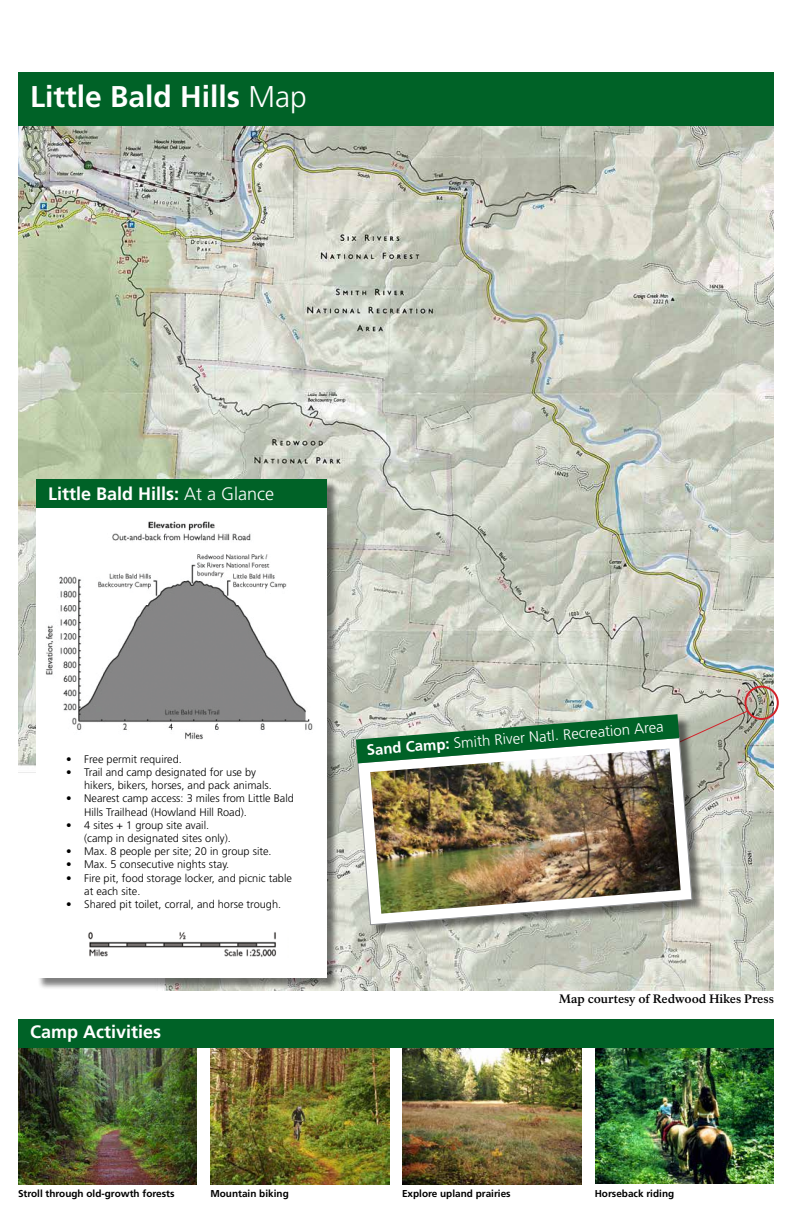
<style>
.page{position:relative;width:792px;height:1224px;background:#fff}
.page>*{position:absolute;margin:0;border:0;box-sizing:border-box;transform-origin:0 0}
.t1{font:700 30px "Frutiger LT Std";color:#fff}
.t2{font:700 18px "Frutiger LT Std";color:#fff}
.t3{font:300 15px "Frutiger LT Std";color:#fff}
.t4{font:700 12px "NPS Rawlinson OT";color:#000}
.t5{font:300 11px/13.2px "Frutiger LT Std";color:#000}
.t6{font:700 10px "Frutiger LT Std";color:#000}
.s1{font-weight:300}
.s2{font-weight:700}
</style>
<div class="page">
<img style="left:18px;top:126px;width:756px;height:865px">
<div style="left:18px;top:72px;width:756px;height:54px;background:#006227"></div>
<img style="left:18px;top:1048px;width:179px;height:137px">
<img style="left:210px;top:1048px;width:179px;height:137px">
<img style="left:403px;top:1048px;width:179px;height:137px">
<img style="left:595px;top:1048px;width:179px;height:135px">
<div style="left:18px;top:1020px;width:756px;height:28px;background:#006227"></div>
<div style="left:38px;top:481px;width:301px;height:509px;background:#000;opacity:.5"></div>
<div style="left:36px;top:508px;width:291px;height:470px;background:#fff"></div>
<div style="left:36px;top:480px;width:291px;height:28px;background:#006227"></div>
<img style="left:45px;top:521px;width:268px;height:219px">
<img style="left:88px;top:932px;width:188px;height:25px">
<div style="left:744px;top:686px;width:35px;height:34px;border:2px solid #d2232a;border-radius:50%"></div>
<div style="left:358px;top:716px;width:346px;height:221px;background:#000;opacity:.5"></div>
<svg style="left:358px;top:763px;width:334px;height:162px"></svg>
<svg style="left:356px;top:710px;width:393px;height:53px;background:#77a082"></svg>
<img style="left:370px;top:749px;width:311px;height:165px">
<h1 class="t1" style="left:30px;top:79px;width:278px">Little Bald Hills <span class="s1">Map</span></h1>
<h2 class="t2" style="left:48px;top:483px;width:228px">Little Bald Hills: <span class="s1">At a Glance</span></h2>
<p class="t5" style="left:66px;top:753px;width:117px">• Free permit required.</p>
<p class="t5" style="left:84px;top:766px;width:189px;text-indent:-18px">• Trail and camp designated for use by hikers, bikers, horses, and pack animals.</p>
<p class="t5" style="left:84px;top:792px;width:211px;text-indent:-18px">• Nearest camp access: 3 miles from Little Bald<br>Hills Trailhead (Howland Hill Road).</p>
<p class="t5" style="left:84px;top:819px;width:148px;text-indent:-18px">• 4 sites + 1 group site avail. (camp in designated sites only).</p>
<p class="t5" style="left:66px;top:845px;width:207px">• Max. 8 people per site; 20 in group site.</p>
<p class="t5" style="left:66px;top:858px;width:165px">• Max. 5 consecutive nights stay.</p>
<p class="t5" style="left:84px;top:871px;width:209px;text-indent:-18px">• Fire pit, food storage locker, and picnic table at each site.</p>
<p class="t5" style="left:66px;top:898px;width:217px">• Shared pit toilet, corral, and horse trough.</p>
<h2 class="t2" style="left:30px;top:1021px;width:133px">Camp Activities</h2>
<h3 class="t3" style="left:366px;top:743px;width:299px;rotate:-5deg"><span class="s2">Sand Camp:</span> Smith River Natl. Recreation Area</h3>
<p class="t4" style="left:559px;top:991px;width:217px">Map courtesy of Redwood Hikes Press</p>
<p class="t6" style="left:18px;top:1188px;width:158px">Stroll through old-growth forests</p>
<p class="t6" style="left:210px;top:1188px;width:80px">Mountain biking</p>
<p class="t6" style="left:402px;top:1188px;width:110px">Explore upland prairies</p>
<p class="t6" style="left:595px;top:1188px;width:81px">Horseback riding</p>
</div>
